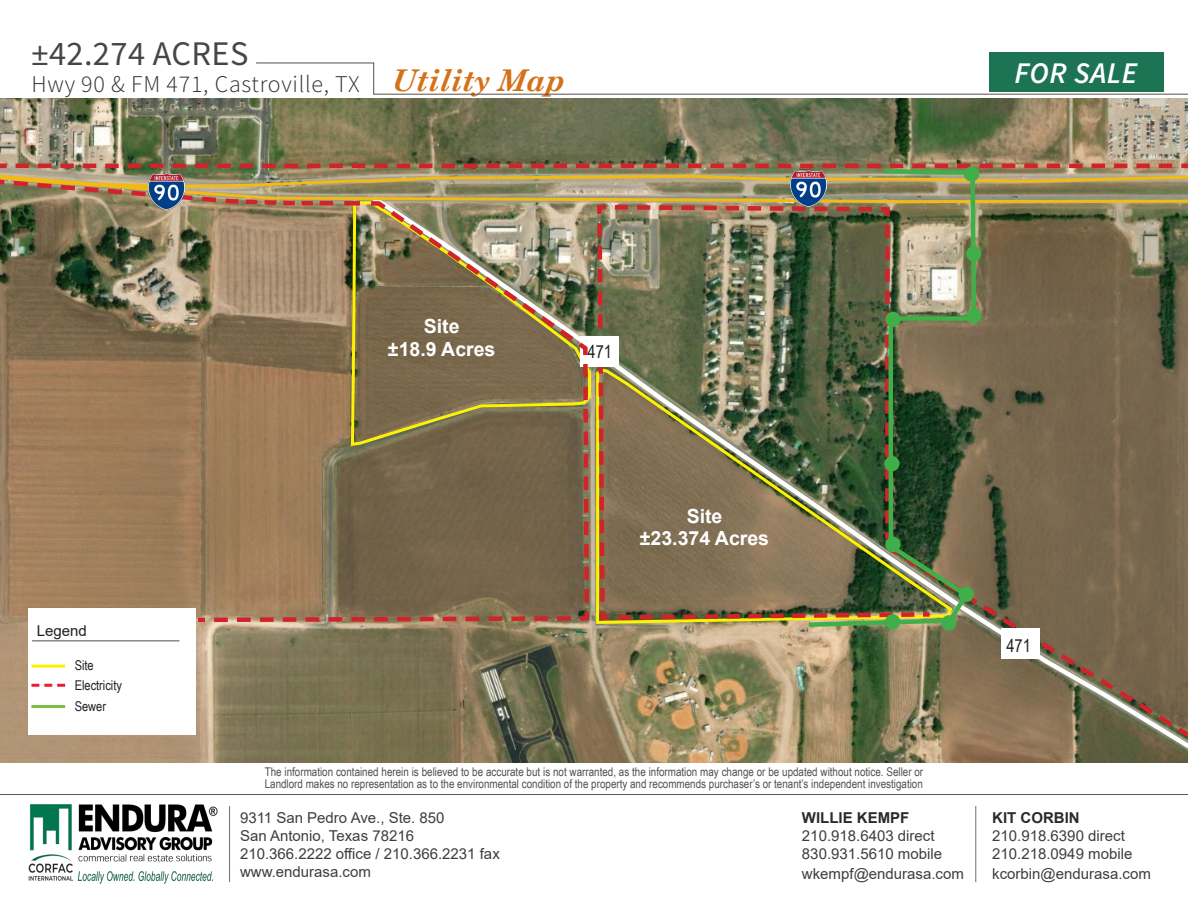
<style>
.page{position:relative;width:1188px;height:918px;background:#fff}
.page>*{position:absolute;margin:0;border:0;box-sizing:border-box;transform-origin:0 0}
.t1{font:34.5px "Source Sans Variable";letter-spacing:.01em;color:#454647}
.t2{font:italic 700 30px "Century Schoolbook";color:#d47119}
.t3{font:italic 30px "Source Sans Variable";letter-spacing:.02em;color:#fff}
.t4{font:24px "Source Sans Variable";letter-spacing:.03em;color:#312f30}
.t5{font:700 19.5px "Arial";color:#fff}
.t6{font:18px "Arial Narrow";color:#231f20}
.t7{font:15px "Arial";color:#3e3e3f}
.t8{font:700 15px "Arial";color:#2b292a}
.t9{font:15px "Arial";color:#231f20}
.t10{font:13.5px "Arial Narrow";color:#231f20}
.t11{font:12px/12px "Arial Narrow";color:#4e4f50}
</style>
<div class="page">
<img style="left:0;top:99px;width:1188px;height:663px">
<img style="left:368px;top:624px;width:820px;height:133px">
<svg style="left:880px;top:624px;width:308px;height:119px;background:#837256"></svg>
<div style="left:1001px;top:629px;width:39px;height:30px;background:#fff"></div>
<div style="left:941px;top:615px;width:15px;height:16px;background:#40ae49;border-radius:50%"></div>
<div style="left:885px;top:614px;width:15px;height:16px;background:#40ae49;border-radius:50%"></div>
<div style="left:28px;top:608px;width:168px;height:126px;background:#fff"></div>
<svg style="left:31px;top:684px;width:34px;height:3px"></svg>
<hr style="left:31px;top:705px;width:34px;height:3px;background:#79c142">
<hr style="left:31px;top:665px;width:34px;height:3px;background:#fff101">
<hr style="left:32px;top:641px;width:147px;height:1px;background:#4b4c4d">
<svg style="left:575px;top:630px;width:13px;height:4px"></svg>
<img style="left:0;top:164px;width:1188px;height:460px">
<svg style="left:0;top:177px;width:591px;height:447px;background:#907a59"></svg>
<img style="left:149px;top:174px;width:36px;height:35px">
<hr style="left:0;top:794px;width:1188px;height:1px;background:#57585a">
<svg style="left:256px;top:62px;width:932px;height:33px"></svg>
<div style="left:990px;top:53px;width:174px;height:39px;background:#1c7455"></div>
<img style="left:29px;top:804px;width:189px;height:80px">
<hr style="left:229px;top:806px;width:1px;height:76px;background:#6c6d70">
<hr style="left:975px;top:806px;width:1px;height:76px;background:#6c6d70">
<p class="t1" style="left:32px;top:32px;width:219px">±42.274 ACRES</p>
<p class="t4" style="left:32px;top:70px;width:330px">Hwy 90 &amp; FM 471, Castroville, TX</p>
<p class="t2" style="left:391px;top:57px;width:175px">Utility Map</p>
<p class="t3" style="left:1015px;top:54px;width:124px">FOR SALE</p>
<p class="t9" style="left:37px;top:620px;width:52px">Legend</p>
<p class="t10" style="left:75px;top:656px;width:21px">Site</p>
<p class="t10" style="left:75px;top:675px;width:49px">Electricity</p>
<p class="t10" style="left:75px;top:696px;width:33px">Sewer</p>
<p class="t5" style="left:424px;top:313px;width:37px">Site</p>
<p class="t5" style="left:388px;top:335px;width:109px">±18.9 Acres</p>
<p class="t6" style="left:588px;top:339px;width:26px">471</p>
<p class="t5" style="left:687px;top:502px;width:37px">Site</p>
<p class="t5" style="left:640px;top:525px;width:131px">±23.374 Acres</p>
<p class="t6" style="left:1006px;top:632px;width:26px">471</p>
<p class="t11" style="left:265px;top:765px;width:660px">The information contained herein is believed to be accurate but is not warranted, as the information may change or be updated without notice. Seller or<br>Landlord makes no representation as to the environmental condition of the property and recommends purchaser’s or tenant’s independent investigation</p>
<p class="t7" style="left:240px;top:808px;width:206px">9311 San Pedro Ave., Ste. 850</p>
<p class="t7" style="left:240px;top:826px;width:176px">San Antonio, Texas 78216</p>
<p class="t7" style="left:240px;top:844px;width:261px">210.366.2222 office / 210.366.2231 fax</p>
<p class="t7" style="left:240px;top:862px;width:132px">www.endurasa.com</p>
<p class="t8" style="left:802px;top:807px;width:109px">WILLIE KEMPF</p>
<p class="t7" style="left:802px;top:826px;width:134px">210.918.6403 direct</p>
<p class="t7" style="left:802px;top:844px;width:142px">830.931.5610 mobile</p>
<p class="t7" style="left:802px;top:863px;width:163px">wkempf@endurasa.com</p>
<p class="t8" style="left:992px;top:807px;width:89px">KIT CORBIN</p>
<p class="t7" style="left:992px;top:826px;width:134px">210.918.6390 direct</p>
<p class="t7" style="left:992px;top:844px;width:142px">210.218.0949 mobile</p>
<p class="t7" style="left:992px;top:863px;width:160px">kcorbin@endurasa.com</p>
</div>
